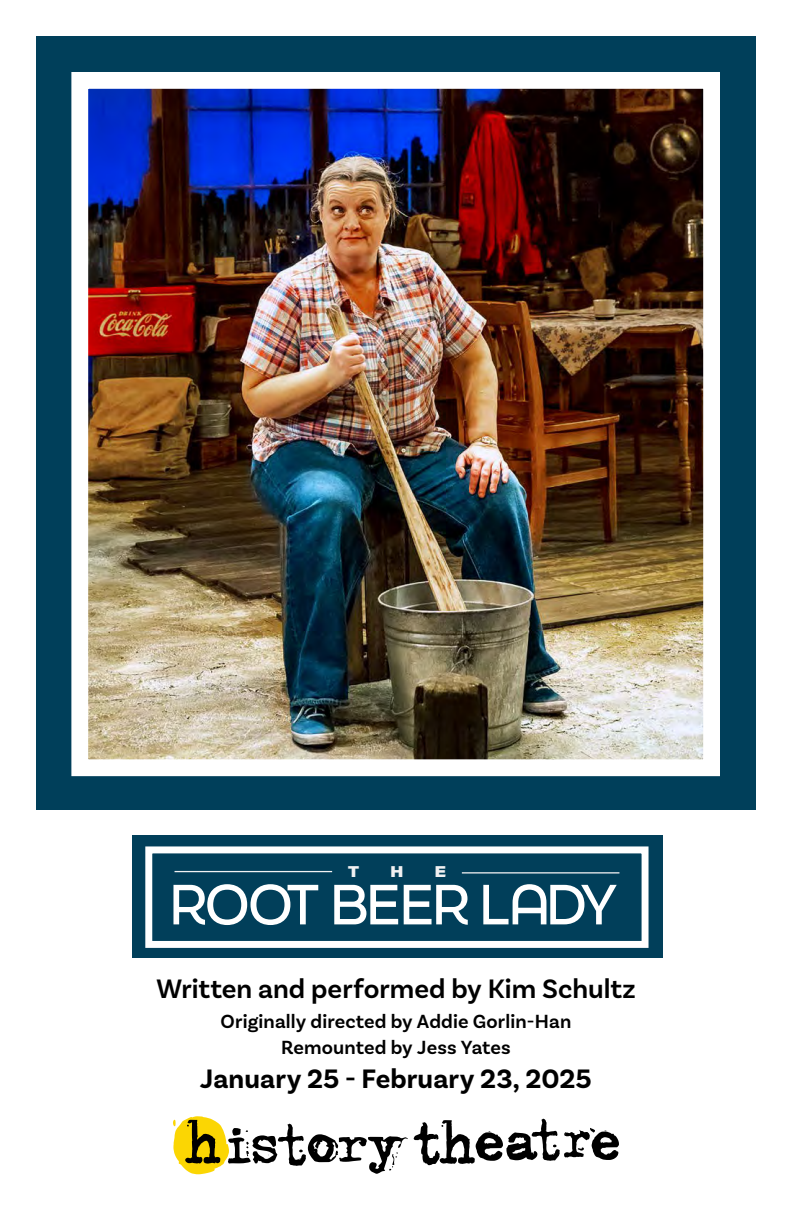
<style>
.page{position:relative;width:792px;height:1224px;background:#fff}
.page>*{position:absolute;margin:0;border:0;box-sizing:border-box;transform-origin:0 0}
.t1{font:600 28px "Basic Sans";color:#000}
.t2{font:700 28px "Basic Sans";color:#000}
.t3{font:600 20px/26px "Basic Sans";letter-spacing:.005em;color:#000;text-align:center}
.t4{font:900 15.4px "Acumin Pro Wide";color:#f1f1f2}
</style>
<div class="page">
<div style="left:36px;top:36px;width:720px;height:774px;background:#003f5a"></div>
<img style="left:89px;top:90px;width:613px;height:668px">
<div style="left:71px;top:72px;width:649px;height:704px;border:17px solid #fff"></div>
<svg style="left:173px;top:1116px;width:446px;height:58px"></svg>
<div style="left:132px;top:836px;width:530px;height:122px;background:#013f5a"></div>
<svg style="left:173px;top:884px;width:145px;height:41px"></svg>
<svg style="left:334px;top:885px;width:64px;height:39px"></svg>
<svg style="left:404px;top:885px;width:64px;height:40px"></svg>
<svg style="left:483px;top:884px;width:134px;height:40px"></svg>
<hr style="left:175px;top:871px;width:157px;height:1px;background:#f1f1f2">
<hr style="left:462px;top:872px;width:157px;height:2px;background:#f1f1f2">
<div style="left:145px;top:846px;width:504px;height:102px;border:7px solid #fff"></div>
<p class="t4" style="left:348px;top:860px;width:12px">T</p>
<p class="t4" style="left:390px;top:860px;width:15px">H</p>
<p class="t4" style="left:434px;top:860px;width:13px">E</p>
<h1 class="t1" style="left:156px;top:972px;width:481px">Written and performed by Kim Schultz</h1>
<p class="t3" style="left:221px;top:1008px;width:352px">Originally directed by Addie Gorlin-Han<br>Remounted by Jess Yates</p>
<h1 class="t2" style="left:200px;top:1062px;width:393px">January 25 - February 23, 2025</h1>
</div>
